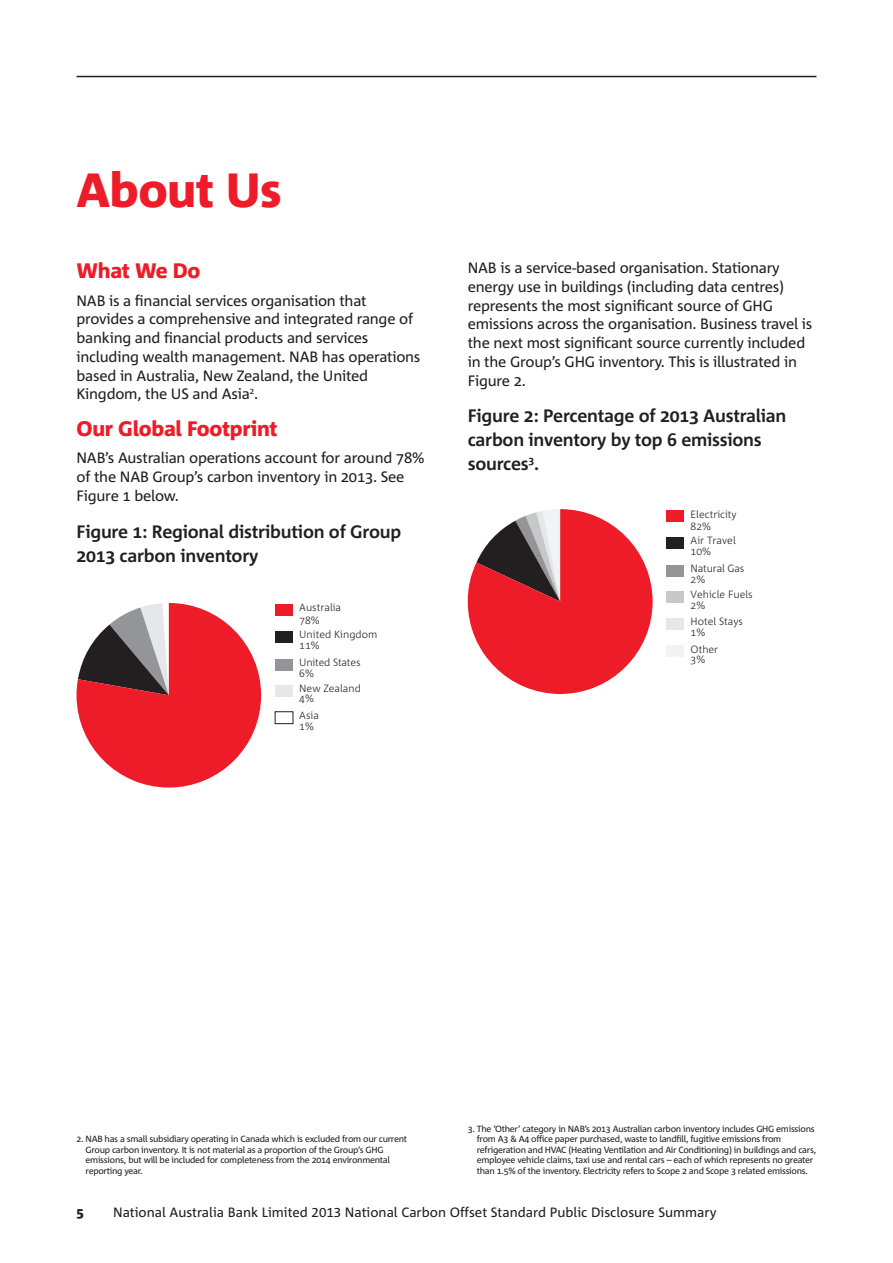
<style>
.page{position:relative;width:893px;height:1263px;background:#fff}
.page>*{position:absolute;margin:0;border:0;box-sizing:border-box;transform-origin:0 0}
.t1{font:800 48px "Corpid";letter-spacing:-.015em;color:#ee1c28}
.t2{font:800 21px "Corpid";letter-spacing:-.015em;color:#ee1c28}
.t3{font:700 18px/24px "Corpid";letter-spacing:-.015em;color:#231f20}
.t4{font:15px/18.8px "Corpid";letter-spacing:-.015em;color:#231f20}
.t5{font:13.5px "Corpid";color:#231f20}
.t6{font:300 10.5px/10.5px "Corpid C1";color:#231f20}
.t7{font:9px/10.5px "Corpid";letter-spacing:-.03em;color:#231f20}
.s1{font-family:"Corpid Caps"}
</style>
<div class="page">
<hr style="left:77px;top:76px;width:739px;height:1px;background:#231f20">
<div style="left:275px;top:604px;width:18px;height:12px;background:#ee1c28"></div>
<div style="left:275px;top:631px;width:18px;height:12px;background:#231f20"></div>
<div style="left:275px;top:659px;width:18px;height:12px;background:#939598"></div>
<div style="left:275px;top:685px;width:18px;height:12px;background:#e6e7e9"></div>
<div style="left:275px;top:711px;width:18px;height:13px;border:1px solid #231f20"></div>
<svg style="left:77px;top:603px;width:184px;height:184px"></svg>
<svg style="left:468px;top:509px;width:185px;height:185px"></svg>
<div style="left:666px;top:510px;width:18px;height:12px;background:#ee1c28"></div>
<div style="left:666px;top:537px;width:18px;height:12px;background:#231f20"></div>
<div style="left:666px;top:565px;width:18px;height:12px;background:#939598"></div>
<div style="left:666px;top:591px;width:18px;height:12px;background:#c7c8ca"></div>
<div style="left:666px;top:618px;width:18px;height:12px;background:#e6e7e9"></div>
<div style="left:666px;top:645px;width:18px;height:12px;background:#f2f3f4"></div>
<h1 class="t1" style="left:77px;top:164px;width:207px">About Us</h1>
<h2 class="t2" style="left:77px;top:259px;width:125px">What We Do</h2>
<p class="t4" style="left:77px;top:291px;width:345px">NAB is a financial services organisation that provides a comprehensive and integrated range of banking and financial products and services including wealth management. NAB has operations based in Australia, New Zealand, the United Kingdom, the US and Asia<sup>2</sup>.</p>
<h2 class="t2" style="left:77px;top:417px;width:203px">Our Global Footprint</h2>
<p class="t4" style="left:77px;top:449px;width:349px">NAB’s Australian operations account for around 78% of the NAB Group’s carbon inventory in 2013. See<br>Figure 1 below.</p>
<p class="t3" style="left:77px;top:519px;width:326px">Figure 1: Regional distribution of Group<br>2013 carbon inventory</p>
<p class="t6" style="left:299px;top:601px;width:43px;line-height:12.6px">Australia<br>78%</p>
<p class="t6" style="left:299px;top:629px;width:79px">United Kingdom<br>11%</p>
<p class="t6" style="left:299px;top:657px;width:63px">United States<br>6%</p>
<p class="t6" style="left:299px;top:683px;width:63px">New Zealand<br>4%</p>
<p class="t6" style="left:299px;top:710px;width:21px">Asia<br>1%</p>
<p class="t4" style="left:468px;top:259px;width:346px">NAB is a service-based organisation. Stationary energy use in buildings (including data centres) represents the most significant source of GHG emissions across the organisation. Business travel is the next most significant source currently included in the Group’s GHG inventory. This is illustrated in Figure 2.</p>
<p class="t3" style="left:468px;top:404px;width:320px">Figure 2: Percentage of 2013 Australian carbon inventory by top 6 emissions sources<sup>3</sup>.</p>
<p class="t6" style="left:691px;top:507px;width:48px;line-height:12.6px">Electricity<br>82%</p>
<p class="t6" style="left:691px;top:535px;width:47px">Air Travel<br>10%</p>
<p class="t6" style="left:691px;top:563px;width:55px">Natural Gas<br>2%</p>
<p class="t6" style="left:691px;top:589px;width:64px">Vehicle Fuels<br>2%</p>
<p class="t6" style="left:691px;top:616px;width:54px">Hotel Stays<br>1%</p>
<p class="t6" style="left:691px;top:643px;width:29px">Other<br>3%</p>
<p class="t7" style="left:86px;top:1134px;width:323px;text-indent:-9px">2. NAB has a small subsidiary operating in Canada which is excluded from our current Group carbon inventory. It is not material as a proportion of the Group’s GHG emissions, but will be included for completeness from the 2014 environmental reporting year.</p>
<p class="t7" style="left:477px;top:1123px;width:341px;text-indent:-9px">3. The ‘Other’ category in NAB’s 2013 Australian carbon inventory includes GHG emissions from A3 &amp; A4 office paper purchased, waste to landfill, fugitive emissions from refrigeration and HVAC (Heating Ventilation and Air Conditioning) in buildings and cars, employee vehicle claims, taxi use and rental cars – each of which represents no greater than 1.5% of the inventory. Electricity refers to Scope 2 and Scope 3 related emissions.</p>
<p class="t5" style="left:113px;top:1205px;width:605px">National Australia Bank Limited <span class="s1">2013</span> National Carbon Offset Standard Public Disclosure Summary</p>
</div>
